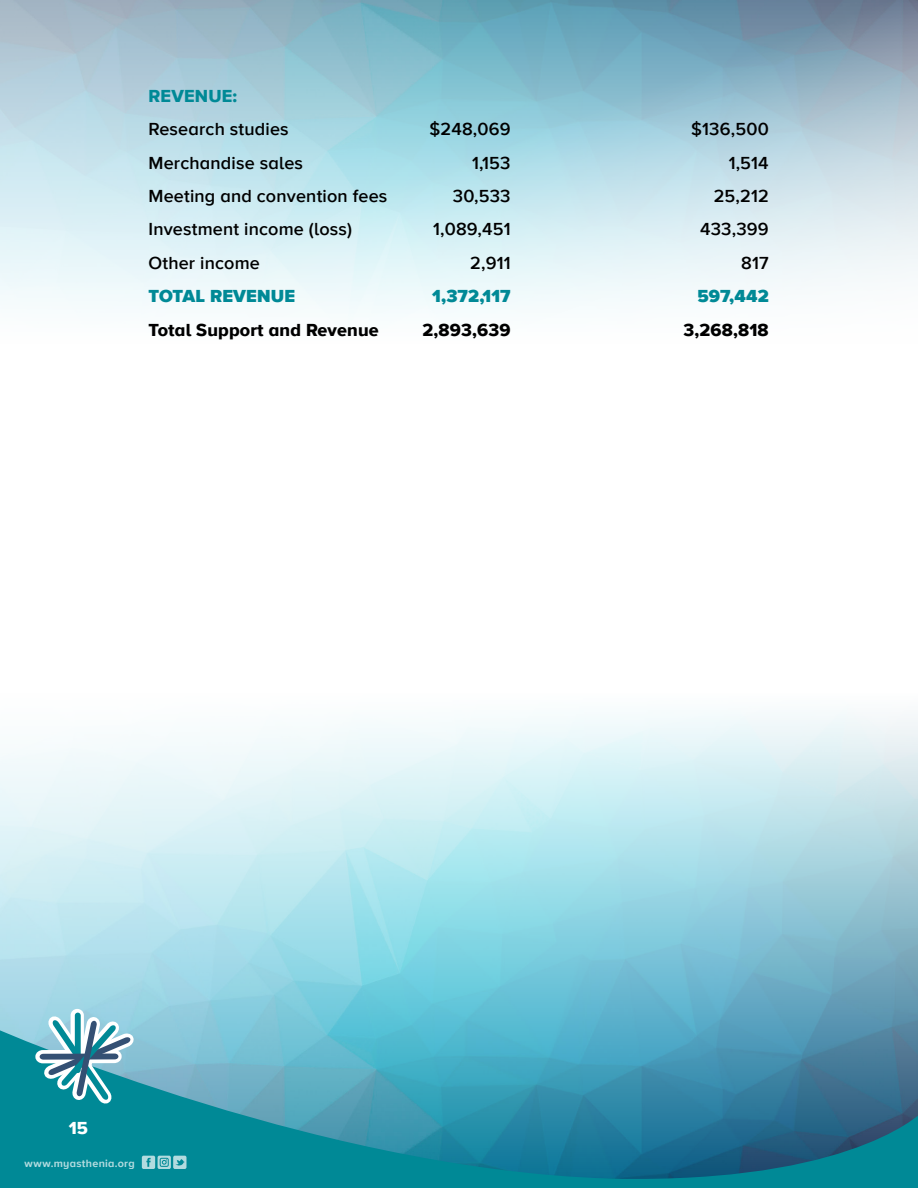
<style>
.page{position:relative;width:918px;height:1188px;background:#fff}
.page>*{position:absolute;margin:0;border:0;box-sizing:border-box;transform-origin:0 0}
.t1{font:600 18px "Proxima Nova A";letter-spacing:.01em;color:#000}
.t2{font:18px "Proxima Nova A Extrabld";letter-spacing:.01em;color:#000}
.t3{font:900 18px "Proxima Nova A";letter-spacing:.01em;color:#008996}
.t4{font:18px "Proxima Nova A Extrabld";letter-spacing:.01em;color:#008996}
.t5{font:18px "Proxima Nova A Extrabld";color:#fff}
.t6{font:700 10.8px "Proxima Nova A";letter-spacing:.025em;color:#fff}
</style>
<div class="page">
<img style="left:0;top:712px;width:918px;height:316px">
<svg style="left:0;top:0;width:918px;height:314px;background:#b8d6e1"></svg>
<svg style="left:0;top:1028px;width:918px;height:160px;background:#2d8fa6"></svg>
<svg style="left:32px;top:1009px;width:108px;height:102px"></svg>
<div style="left:142px;top:1156px;width:13px;height:13px;background:#b2dbdf;border-radius:2px"></div>
<svg style="left:146px;top:1158px;width:5px;height:9px"></svg>
<svg style="left:158px;top:1156px;width:13px;height:13px"></svg>
<div style="left:173px;top:1156px;width:13px;height:13px;background:#b2dbdf;border-radius:2px"></div>
<svg style="left:175px;top:1159px;width:10px;height:7px"></svg>
<div style="left:160px;top:1158px;width:9px;height:9px;border:1px solid #008996;border-radius:2px"></div>
<svg style="left:162px;top:1159px;width:5px;height:6px"></svg>
<p class="t4" style="left:148px;top:83px;width:90px">REVENUE:</p>
<p class="t1" style="left:148px;top:116px;width:142px">Research studies</p>
<p class="t1" style="left:429px;top:116px;width:83px">$248,069</p>
<p class="t1" style="left:691px;top:116px;width:79px">$136,500</p>
<p class="t1" style="left:148px;top:149px;width:156px">Merchandise sales</p>
<p class="t1" style="left:472px;top:149px;width:40px">1,153</p>
<p class="t1" style="left:729px;top:149px;width:42px">1,514</p>
<p class="t1" style="left:148px;top:183px;width:240px">Meeting and convention fees</p>
<p class="t1" style="left:453px;top:183px;width:59px">30,533</p>
<p class="t1" style="left:714px;top:183px;width:57px">25,212</p>
<p class="t1" style="left:148px;top:216px;width:205px">Investment income (loss)</p>
<p class="t1" style="left:433px;top:216px;width:79px">1,089,451</p>
<p class="t1" style="left:700px;top:216px;width:70px">433,399</p>
<p class="t1" style="left:148px;top:249px;width:113px">Other income</p>
<p class="t1" style="left:470px;top:249px;width:42px">2,911</p>
<p class="t1" style="left:741px;top:249px;width:29px">817</p>
<p class="t3" style="left:148px;top:283px;width:148px">TOTAL REVENUE</p>
<p class="t3" style="left:432px;top:283px;width:80px">1,372,117</p>
<p class="t3" style="left:697px;top:283px;width:73px">597,442</p>
<p class="t2" style="left:148px;top:316px;width:232px">Total Support and Revenue</p>
<p class="t2" style="left:422px;top:316px;width:90px">2,893,639</p>
<p class="t2" style="left:683px;top:316px;width:87px">3,268,818</p>
<p class="t5" style="left:69px;top:1115px;width:21px">15</p>
<p class="t6" style="left:25px;top:1155px;width:112px">www.myasthenia.org</p>
</div>
